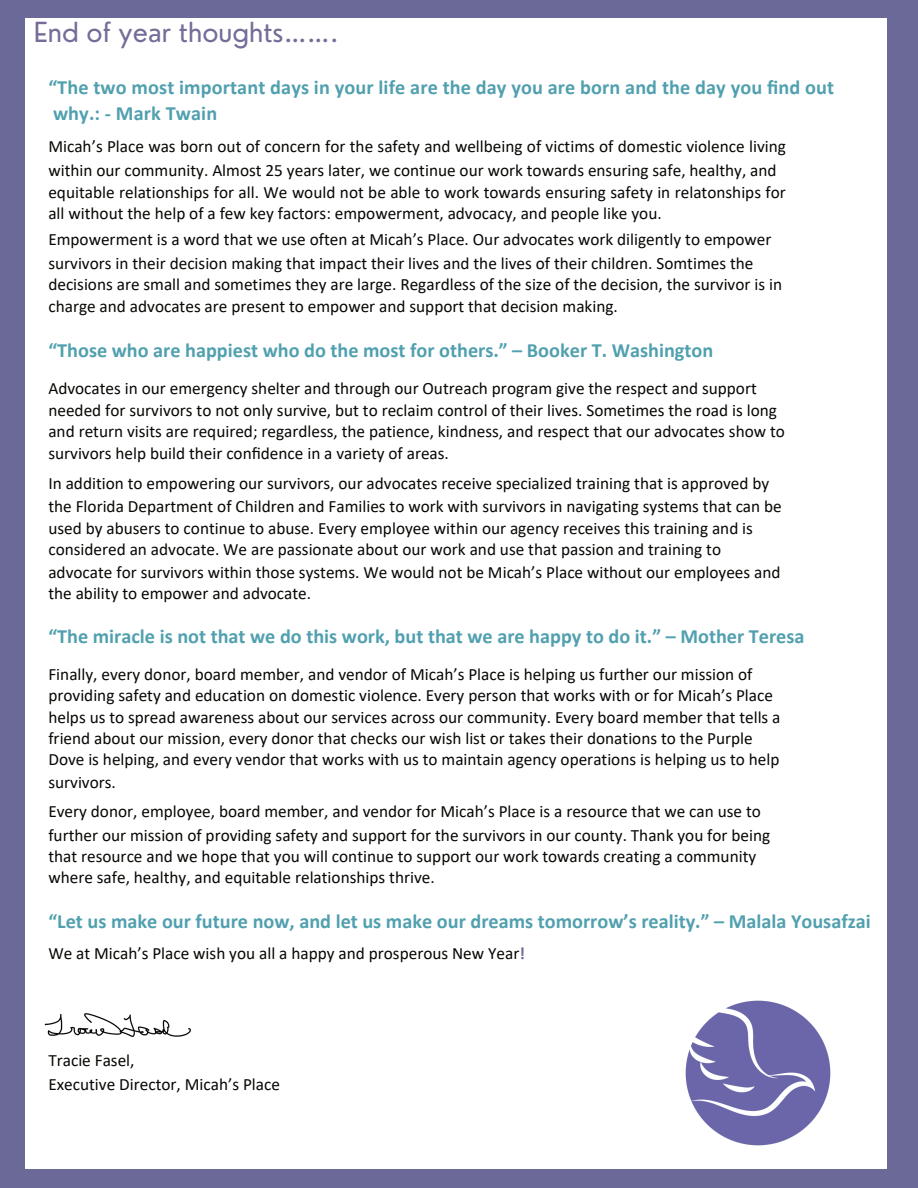
<style>
.page{position:relative;width:918px;height:1188px;background:#6b6998}
.page>*{position:absolute;margin:0;border:0;box-sizing:border-box;transform-origin:0 0}
.t1{font:27px "Nourd";color:#756c98}
.t2{font:700 20.25px/25.8px "Calibri";color:#51a0af}
.t3{font:17.25px/21.8px "Calibri";color:#080704}
.s1{font-weight:700;color:#756c98}
</style>
<div class="page">
<div style="left:25px;top:18px;width:861px;height:1151px;background:#fff"></div>
<img style="left:44px;top:1013px;width:147px;height:24px">
<img style="left:685px;top:1000px;width:146px;height:146px">
<h1 class="t1" style="left:34px;top:16px;width:307px">End of year thoughts…….</h1>
<p class="t2" style="left:48px;top:74px;width:787px">“The two most important days in your life are the day you are born and the day you find out why.: - Mark Twain</p>
<p class="t3" style="left:48px;top:135px;width:739px;line-height:22.5px">Micah’s Place was born out of concern for the safety and wellbeing of victims of domestic violence living within our community. Almost 25 years later, we continue our work towards ensuring safe, healthy, and equitable relationships for all. We would not be able to work towards ensuring safety in relatonships for all without the help of a few key factors: empowerment, advocacy, and people like you.</p>
<p class="t3" style="left:48px;top:227px;width:725px;line-height:23.7px">Empowerment is a word that we use often at Micah’s Place. Our advocates work diligently to empower survivors in their decision making that impact their lives and the lives of their children. Somtimes the</p>
<p class="t3" style="left:48px;top:273px;width:735px;line-height:21.3px">decisions are small and sometimes they are large. Regardless of the size of the decision, the survivor is in charge and advocates are present to empower and support that decision making.</p>
<p class="t2" style="left:48px;top:337px;width:666px">“Those who are happiest who do the most for others.” – Booker T. Washington</p>
<p class="t3" style="left:48px;top:377px;width:738px">Advocates in our emergency shelter and through our Outreach program give the respect and support needed for survivors to not only survive, but to reclaim control of their lives. Sometimes the road is long and return visits are required; regardless, the patience, kindness, and respect that our advocates show to survivors help build their confidence in a variety of areas.</p>
<p class="t3" style="left:48px;top:471px;width:735px;line-height:23.7px">In addition to empowering our survivors, our advocates receive specialized training that is approved by the Florida Department of Children and Families to work with survivors in navigating systems that can be</p>
<p class="t3" style="left:48px;top:517px;width:734px">used by abusers to continue to abuse. Every employee within our agency receives this training and is considered an advocate. We are passionate about our work and use that passion and training to advocate for survivors within those systems. We would not be Micah’s Place without our employees and the ability to empower and advocate.</p>
<p class="t2" style="left:48px;top:623px;width:758px">“The miracle is not that we do this work, but that we are happy to do it.” – Mother Teresa</p>
<p class="t3" style="left:48px;top:663px;width:734px">Finally, every donor, board member, and vendor of Micah’s Place is helping us further our mission of providing safety and education on domestic violence. Every person that works with or for Micah’s Place helps us to spread awareness about our services across our community. Every board member that tells a friend about our mission, every donor that checks our wish list or takes their donations to the Purple Dove is helping, and every vendor that works with us to maintain agency operations is helping us to help survivors.</p>
<p class="t3" style="left:48px;top:799px;width:723px;line-height:23.7px">Every donor, employee, board member, and vendor for Micah’s Place is a resource that we can use to further our mission of providing safety and support for the survivors in our county. Thank you for being</p>
<p class="t3" style="left:48px;top:845px;width:709px;line-height:21.3px">that resource and we hope that you will continue to support our work towards creating a community where safe, healthy, and equitable relationships thrive.</p>
<p class="t2" style="left:48px;top:908px;width:824px">“Let us make our future now, and let us make our dreams tomorrow’s reality.” – Malala Yousafzai</p>
<p class="t3" style="left:48px;top:942px;width:478px">We at Micah’s Place wish you all a happy and prosperous New Year<span class="s1">!</span></p>
<p class="t3" style="left:48px;top:1048px;width:233px;line-height:23.7px">Tracie Fasel,<br>Executive Director, Micah’s Place</p>
</div>
